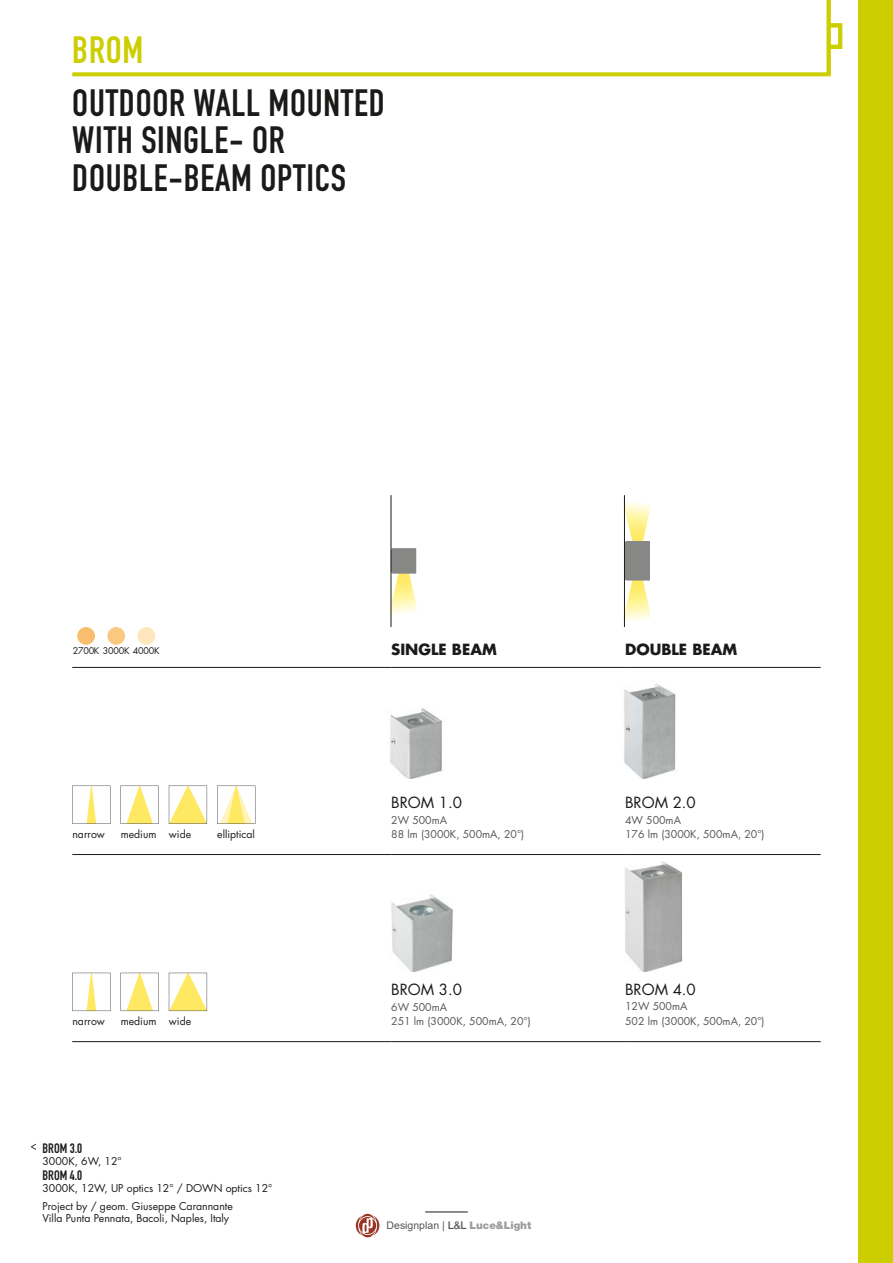
<style>
.page{position:relative;width:893px;height:1263px;background:#fff}
.page>*{position:absolute;margin:0;border:0;box-sizing:border-box;transform-origin:0 0}
.t1{font:37.5px "DIN Engschrift";letter-spacing:.02em;color:#1a1a18}
.t2{font:37.5px "DIN Engschrift";color:#ccce00}
.t3{font:15px "Futura";color:#1a1a18}
.t4{font:700 15px "Futura";color:#1a1a18}
.t5{font:13.5px "DIN Engschrift";color:#1a1a18}
.t6{font:10.5px "Futura";color:#1a1a18}
.t7{font:10.5px/14.1px "Futura";color:#565656}
.t8{font:10.5px "Arial";color:#575756}
.t9{font:9px "Futura";letter-spacing:-.025em;color:#1a1a18}
.s1{font-family:"Helvetica Neue";font-weight:500}
.s2{font-family:"Helvetica Neue";font-weight:900;color:#9d9d9c}
</style>
<div class="page">
<hr style="left:425px;top:1212px;width:43px;height:1px;background:#1a1a18">
<svg style="left:389px;top:548px;width:28px;height:69px"></svg>
<hr style="left:391px;top:495px;width:1px;height:132px;background:#1a1a18">
<img style="left:624px;top:683px;width:52px;height:96px">
<img style="left:387px;top:708px;width:55px;height:71px">
<img style="left:391px;top:894px;width:62px;height:77px">
<img style="left:624px;top:861px;width:59px;height:110px">
<svg style="left:623px;top:499px;width:28px;height:125px"></svg>
<hr style="left:624px;top:495px;width:1px;height:132px;background:#1a1a18">
<div style="left:77px;top:627px;width:18px;height:18px;background:#fabc6d;border-radius:50%"></div>
<div style="left:137px;top:627px;width:18px;height:18px;background:#ffe6bc;border-radius:50%"></div>
<div style="left:107px;top:627px;width:18px;height:18px;background:#fbc882;border-radius:50%"></div>
<svg style="left:72px;top:786px;width:39px;height:38px"></svg>
<svg style="left:121px;top:786px;width:38px;height:38px"></svg>
<svg style="left:169px;top:786px;width:38px;height:38px"></svg>
<svg style="left:217px;top:786px;width:38px;height:38px"></svg>
<svg style="left:72px;top:973px;width:39px;height:38px"></svg>
<svg style="left:121px;top:973px;width:38px;height:38px"></svg>
<svg style="left:169px;top:973px;width:38px;height:38px"></svg>
<div style="left:859px;top:0;width:34px;height:1263px;background:#ccce00"></div>
<svg style="left:826px;top:0;width:17px;height:72px"></svg>
<svg style="left:72px;top:72px;width:759px;height:4px;background:#d0d215"></svg>
<hr style="left:72px;top:667px;width:319px;height:1px;background:#1a1a18">
<hr style="left:391px;top:667px;width:234px;height:1px;background:#1a1a18">
<hr style="left:625px;top:667px;width:196px;height:1px;background:#1a1a18">
<hr style="left:391px;top:1041px;width:234px;height:1px;background:#1a1a18">
<hr style="left:625px;top:1041px;width:196px;height:1px;background:#1a1a18">
<hr style="left:72px;top:1041px;width:319px;height:1px;background:#1a1a18">
<hr style="left:72px;top:854px;width:319px;height:1px;background:#1a1a18">
<hr style="left:391px;top:854px;width:234px;height:1px;background:#1a1a18">
<hr style="left:625px;top:854px;width:196px;height:1px;background:#1a1a18">
<svg style="left:31px;top:1144px;width:5px;height:6px"></svg>
<svg style="left:356px;top:1214px;width:23px;height:23px"></svg>
<p class="t2" style="left:72px;top:28px;width:73px">BROM</p>
<p class="t1" style="left:72px;top:81px;width:314px">OUTDOOR WALL MOUNTED</p>
<p class="t1" style="left:72px;top:118px;width:214px">WITH SINGLE- OR</p>
<p class="t1" style="left:72px;top:156px;width:275px">DOUBLE-BEAM OPTICS</p>
<p class="t9" style="left:73px;top:645px;width:88px">2700K 3000K 4000K</p>
<p class="t4" style="left:391px;top:639px;width:107px">SINGLE BEAM</p>
<p class="t4" style="left:625px;top:639px;width:114px">DOUBLE BEAM</p>
<p class="t6" style="left:72px;top:826px;width:34px">narrow</p>
<p class="t6" style="left:121px;top:826px;width:37px">medium</p>
<p class="t6" style="left:169px;top:826px;width:24px">wide</p>
<p class="t6" style="left:217px;top:826px;width:39px">elliptical</p>
<p class="t3" style="left:391px;top:792px;width:72px">BROM 1.0</p>
<p class="t7" style="left:391px;top:812px;width:135px">2W 500mA<br>88 lm (3000K, 500mA, 20°)</p>
<p class="t3" style="left:625px;top:792px;width:72px">BROM 2.0</p>
<p class="t7" style="left:625px;top:812px;width:141px">4W 500mA<br>176 lm (3000K, 500mA, 20°)</p>
<p class="t6" style="left:72px;top:1013px;width:34px">narrow</p>
<p class="t6" style="left:121px;top:1013px;width:37px">medium</p>
<p class="t6" style="left:169px;top:1013px;width:24px">wide</p>
<p class="t3" style="left:391px;top:979px;width:72px">BROM 3.0</p>
<p class="t7" style="left:391px;top:999px;width:141px">6W 500mA<br>251 lm (3000K, 500mA, 20°)</p>
<p class="t3" style="left:625px;top:979px;width:72px">BROM 4.0</p>
<p class="t7" style="left:625px;top:999px;width:141px;line-height:14.7px">12W 500mA<br>502 lm (3000K, 500mA, 20°)</p>
<p class="t5" style="left:43px;top:1141px;width:41px">BROM 3.0</p>
<p class="t6" style="left:43px;top:1154px;width:81px">3000K, 6W, 12°</p>
<p class="t5" style="left:43px;top:1167px;width:41px">BROM 4.0</p>
<p class="t6" style="left:43px;top:1180px;width:231px">3000K, 12W, UP optics 12° / DOWN optics 12°</p>
<p class="t6" style="left:43px;top:1199px;width:192px">Project by / geom. Giuseppe Carannante</p>
<p class="t6" style="left:43px;top:1211px;width:188px">Villa Punta Pennata, Bacoli, Naples, Italy</p>
<p class="t8" style="left:387px;top:1218px;width:146px">Designplan | <span class="s1">L&amp;L</span> <span class="s2">Luce&amp;Light</span></p>
</div>
